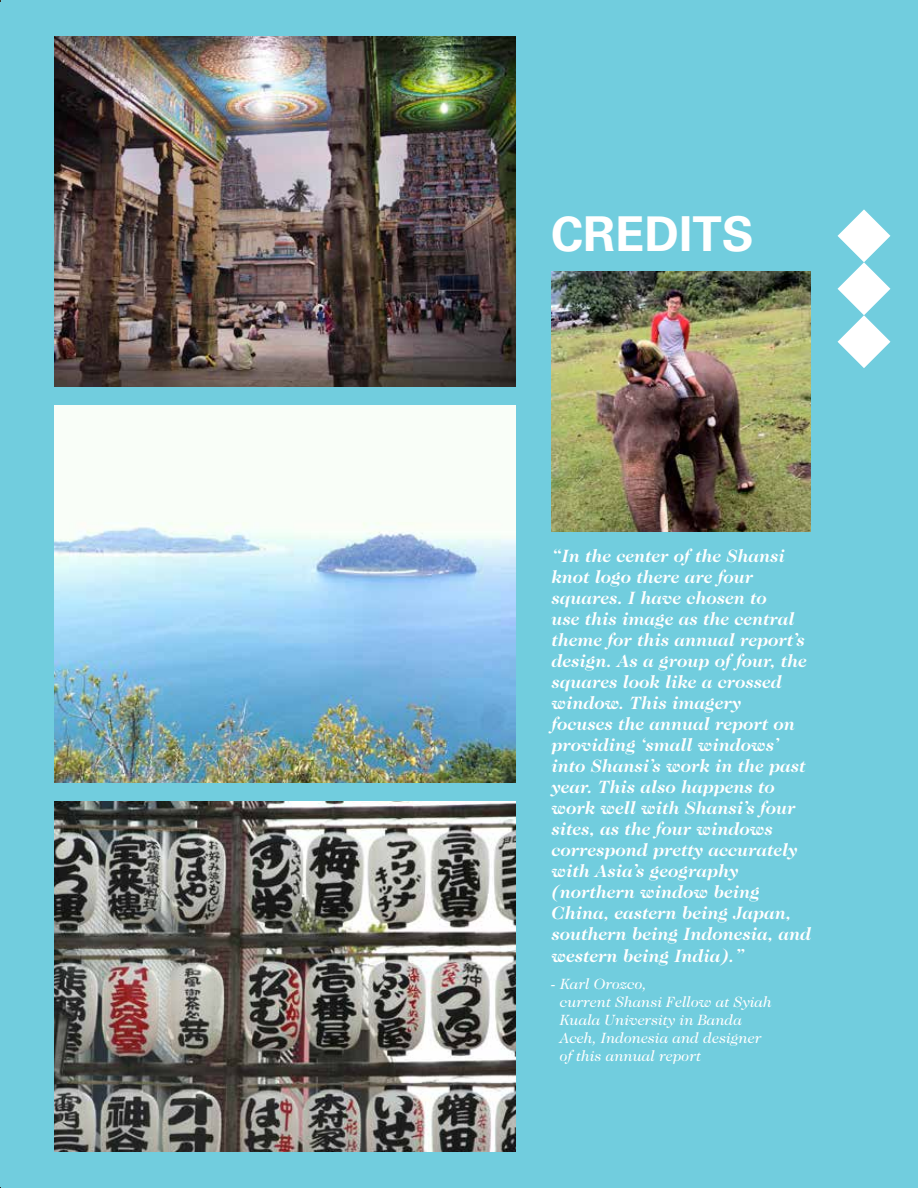
<style>
.page{position:relative;width:918px;height:1188px;background:#fff}
.page>*{position:absolute;margin:0;border:0;box-sizing:border-box;transform-origin:0 0}
.t1{font:700 48px "Univers LT Std";color:#fff}
.t2{font:italic 700 18px/21px "Caslon 224 Std";color:#fff}
.t3{font:italic 15px/18px "Caslon 224 Std";color:#fff}
</style>
<div class="page">
<div style="left:515px;top:1px;width:401px;height:1186px;background:#71cdde"></div>
<svg style="left:838px;top:209px;width:52px;height:159px"></svg>
<img style="left:551px;top:272px;width:260px;height:259px">
<img style="left:0;top:801px;width:516px;height:387px">
<img style="left:53px;top:405px;width:463px;height:378px">
<img style="left:0;top:0;width:516px;height:387px">
<div style="left:0;top:2px;width:53px;height:1185px;background:#71cdde"></div>
<div style="left:1px;top:783px;width:531px;height:18px;background:#71cdde"></div>
<div style="left:1px;top:1152px;width:531px;height:36px;background:#71cdde"></div>
<div style="left:1px;top:387px;width:531px;height:18px;background:#71cdde"></div>
<div style="left:1px;top:0;width:531px;height:36px;background:#71cdde"></div>
<div style="left:2px;top:1180px;width:916px;height:8px;background:#71cdde"></div>
<div style="left:903px;top:0;width:15px;height:1188px;background:#71cdde"></div>
<div style="left:2px;top:0;width:916px;height:19px;background:#71cdde"></div>
<h1 class="t1" style="left:551px;top:206px;width:204px">CREDITS</h1>
<p class="t2" style="left:551px;top:545px;width:261px">“In the center of the Shansi knot logo there are four squares. I have chosen to<br>use this image as the central theme for this annual report’s design. As a group of four, the squares look like a crossed window. This imagery<br>focuses the annual report on providing ‘small windows’ into Shansi’s work in the past year. This also happens to work well with Shansi’s four sites, as the four windows correspond pretty accurately with Asia’s geography (northern window being<br>China, eastern being Japan, southern being Indonesia, and western being India).”</p>
<p class="t3" style="left:560px;top:975px;width:213px;text-indent:-9px">- Karl Orozco,<br>current Shansi Fellow at Syiah<br>Kuala University in Banda<br>Aceh, Indonesia and designer of this annual report</p>
</div>
